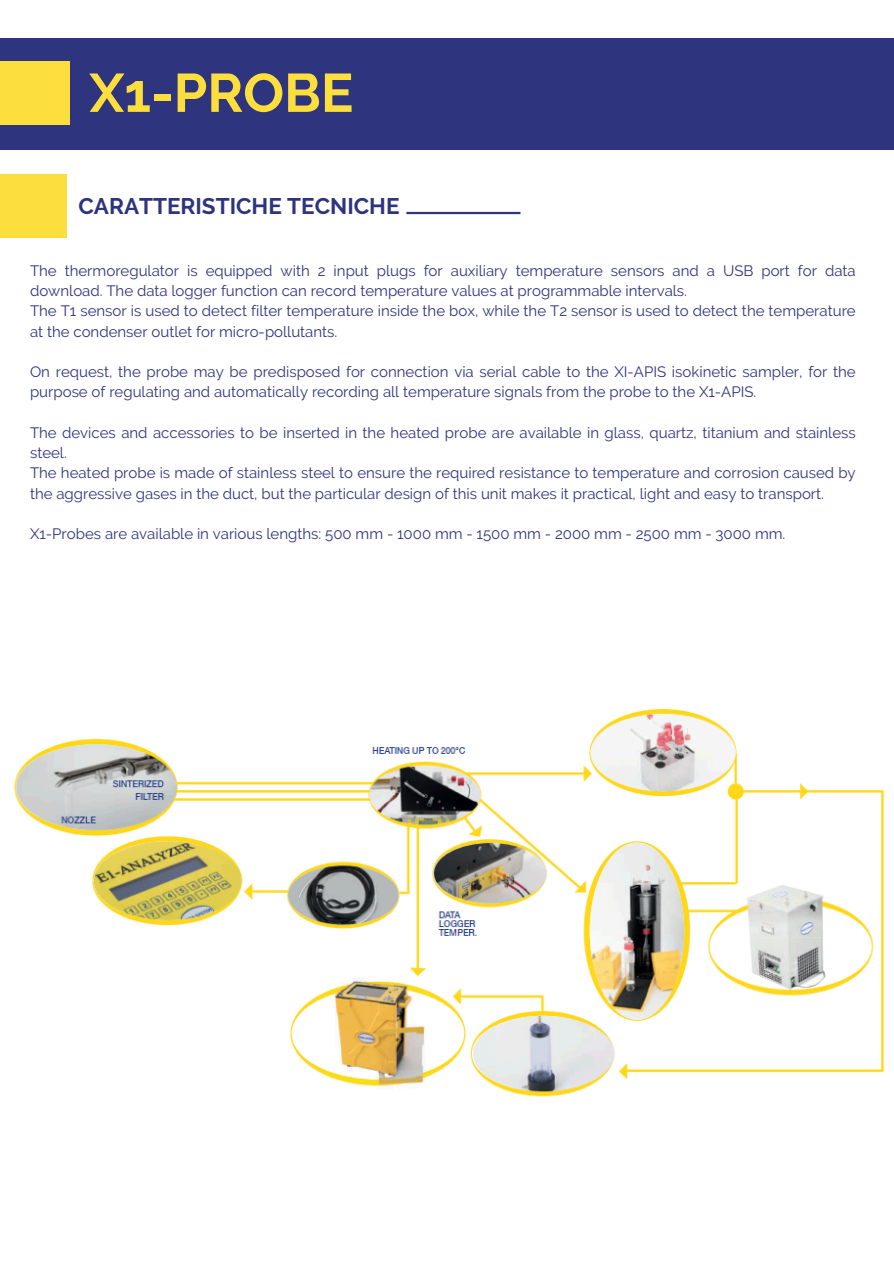
<style>
.page{position:relative;width:894px;height:1264px;background:#fff}
.page>*{position:absolute;margin:0;border:0;box-sizing:border-box;transform-origin:0 0}
.t1{font:700 54px "Raleway";color:#fcdf3d}
.t2{font:700 22.5px "Raleway";color:#2e347e}
.t3{font:15px/20.2px "Raleway";color:#2e347e}
</style>
<div class="page">
<div style="left:0;top:38px;width:893px;height:112px;background:#2e347e"></div>
<div style="left:0;top:61px;width:69px;height:63px;background:#fcdf3d"></div>
<img style="left:13px;top:708px;width:872px;height:389px">
<div style="left:0;top:174px;width:67px;height:64px;background:#fcdf3d"></div>
<hr style="left:406px;top:212px;width:114px;height:2px;background:#2e347e">
<h2 class="t1" style="left:89px;top:61px;width:265px">X1-PROBE</h2>
<p class="t2" style="left:78px;top:192px;width:322px">CARATTERISTICHE TECNICHE</p>
<p class="t3" style="left:30px;top:260px;width:827px">The thermoregulator is equipped with 2 input plugs for auxiliary temperature sensors and a USB port for data download. The data logger function can record temperature values at programmable intervals.</p>
<p class="t3" style="left:30px;top:301px;width:827px">The T1 sensor is used to detect filter temperature inside the box, while the T2 sensor is used to detect the temperature at the condenser outlet for micro-pollutants.</p>
<p class="t3" style="left:30px;top:361px;width:827px">On request, the probe may be predisposed for connection via serial cable to the XI-APIS isokinetic sampler, for the purpose of regulating and automatically recording all temperature signals from the probe to the X1-APIS.</p>
<p class="t3" style="left:30px;top:422px;width:827px">The devices and accessories to be inserted in the heated probe are available in glass, quartz, titanium and stainless steel.</p>
<p class="t3" style="left:30px;top:463px;width:827px">The heated probe is made of stainless steel to ensure the required resistance to temperature and corrosion caused by the aggressive gases in the duct, but the particular design of this unit makes it practical, light and easy to transport.</p>
<p class="t3" style="left:30px;top:524px;width:756px">X1-Probes are available in various lengths: 500 mm - 1000 mm - 1500 mm - 2000 mm - 2500 mm - 3000 mm.</p>
</div>
